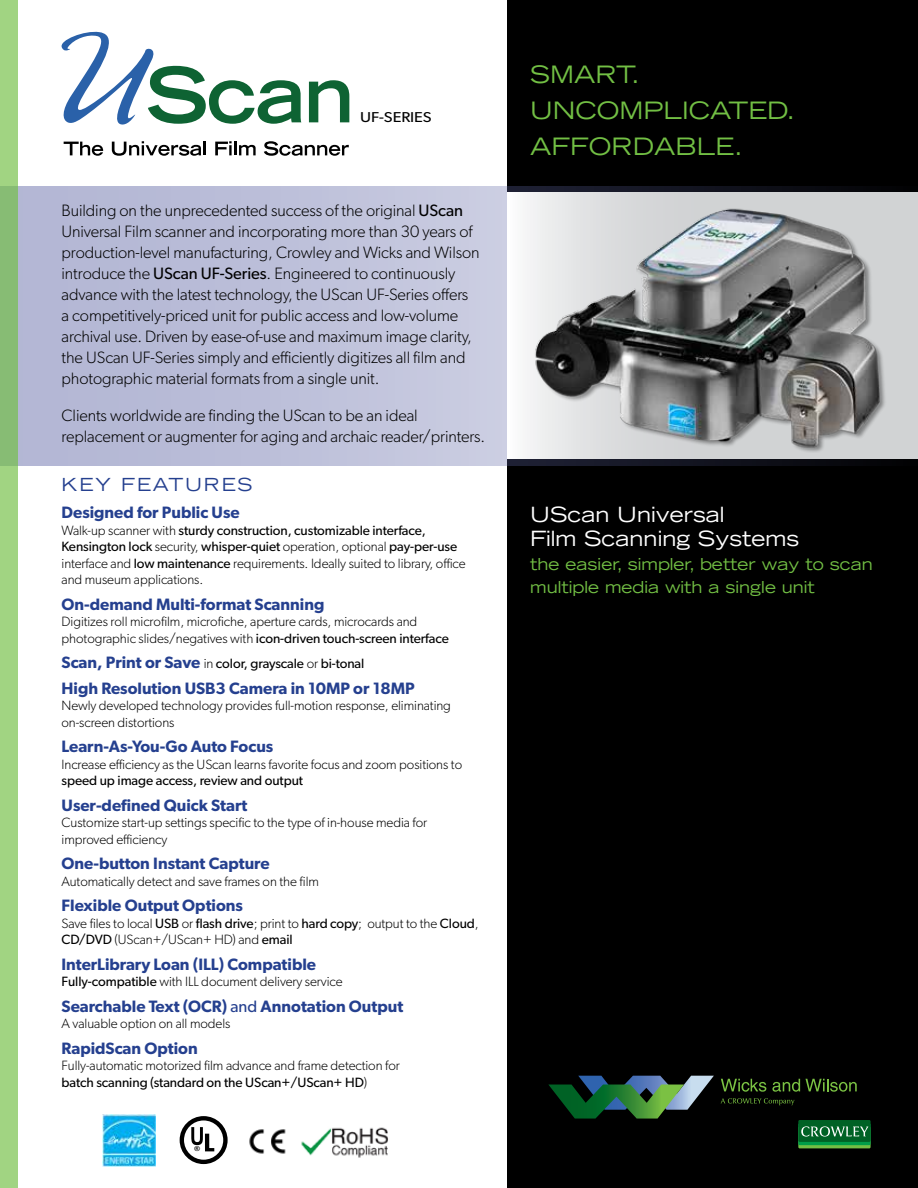
<style>
.page{position:relative;width:918px;height:1188px;background:#fff}
.page>*{position:absolute;margin:0;border:0;box-sizing:border-box;transform-origin:0 0}
.t1{font:expanded 24px/36px "Trade Gothic LH";color:#72bf44}
.t2{font:expanded 21px/24px "Trade Gothic LH";color:#fff}
.t3{font:expanded 18px "Trade Gothic LH";letter-spacing:.1em;color:#25408f}
.t4{font:300 16.5px/21px "Gibson";letter-spacing:-.005em;color:#000}
.t5{font:600 16.5px "Gibson";color:#25408f}
.t6{font:expanded 16.5px/22.5px "Trade Gothic LH";color:#72bf44}
.t7{font:14.4px "Gibson";letter-spacing:-.005em;color:#000;scale:1.15 1}
.t8{font:300 13.5px/16.5px "Gibson";letter-spacing:-.005em;color:#000}
.t9{font:13.5px "Gibson";letter-spacing:-.005em;color:#000}
.t10{font:700 6.75px "Arial Narrow";color:#000;scale:1.33 1}
.s1{font-weight:400}
.s2{font-weight:600;font-size:16.5px;color:#25408f}
.s3{font-weight:300}
</style>
<div class="page">
<div style="left:508px;top:0;width:410px;height:192px;background:#000"></div>
<div style="left:508px;top:459px;width:410px;height:729px;background:#000"></div>
<svg style="left:62px;top:32px;width:239px;height:93px"></svg>
<svg style="left:309px;top:80px;width:40px;height:42px"></svg>
<svg style="left:64px;top:142px;width:39px;height:14px"></svg>
<svg style="left:112px;top:141px;width:94px;height:15px"></svg>
<svg style="left:215px;top:141px;width:41px;height:14px"></svg>
<svg style="left:264px;top:141px;width:85px;height:15px"></svg>
<svg style="left:548px;top:1076px;width:166px;height:43px"></svg>
<svg style="left:721px;top:1079px;width:45px;height:13px"></svg>
<svg style="left:772px;top:1079px;width:85px;height:13px"></svg>
<svg style="left:721px;top:1098px;width:74px;height:7px"></svg>
<div style="left:798px;top:1127px;width:73px;height:21px;background:#6bbd44"></div>
<div style="left:798px;top:1123px;width:73px;height:22px;background:#009d48"></div>
<div style="left:798px;top:1120px;width:73px;height:22px;background:#006225"></div>
<svg style="left:801px;top:1126px;width:67px;height:11px"></svg>
<svg style="left:18px;top:186px;width:845px;height:280px;background:#b6b9d3"></svg>
<svg style="left:508px;top:192px;width:410px;height:267px"></svg>
<img style="left:529px;top:198px;width:363px;height:255px">
<svg style="left:0;top:0;width:18px;height:1188px;background:#9ace7e"></svg>
<img style="left:301px;top:1127px;width:88px;height:31px">
<img style="left:102px;top:1114px;width:54px;height:53px">
<img style="left:249px;top:1129px;width:37px;height:25px">
<svg style="left:191px;top:1127px;width:23px;height:24px"></svg>
<div style="left:180px;top:1116px;width:48px;height:48px;border:4px solid #000;border-radius:50%"></div>
<p class="t7" style="left:360px;top:108px;width:64px">UF-SERIES</p>
<p class="t4" style="left:62px;top:199px;width:420px">Building on the unprecedented success of the original <span class="s1">UScan </span>Universal Film scanner and incorporating more than 30 years of production-level manufacturing, Crowley and Wicks and Wilson introduce the <span class="s1">UScan UF-Series</span>. Engineered to continuously advance with the latest technology, the UScan UF-Series offers a competitively-priced unit for public access and low-volume archival use. Driven by ease-of-use and maximum image clarity, the UScan UF-Series simply and efficiently digitizes all film and photographic material formats from a single unit.</p>
<p class="t4" style="left:62px;top:405px;width:425px">Clients worldwide are finding the UScan to be an ideal replacement or augmenter for aging and archaic reader/printers.</p>
<h3 class="t3" style="left:62px;top:473px;width:192px">KEY FEATURES</h3>
<p class="t5" style="left:62px;top:503px;width:180px">Designed for Public Use</p>
<p class="t8" style="left:62px;top:522px;width:406px">Walk-up scanner with <span class="s1">sturdy construction, customizable interface, Kensington lock</span> security, <span class="s1">whisper-quiet</span> operation, optional <span class="s1">pay-per-use </span>interface and <span class="s1">low maintenance</span> requirements. Ideally suited to library, office and museum applications.</p>
<p class="t5" style="left:62px;top:594px;width:264px">On-demand Multi-format Scanning</p>
<p class="t8" style="left:62px;top:613px;width:389px">Digitizes roll microfilm, microfiche, aperture cards, microcards and photographic slides/negatives with <span class="s1">icon-driven touch-screen interface</span></p>
<p class="t9" style="left:62px;top:656px;width:304px"><span class="s2">Scan, Print or Save</span> <span class="s3">in</span> color, grayscale <span class="s3">or</span> bi-tonal</p>
<p class="t5" style="left:62px;top:678px;width:355px">High Resolution USB3 Camera in 10MP or 18MP</p>
<p class="t8" style="left:62px;top:697px;width:391px">Newly developed technology provides full-motion response, eliminating on-screen distortions</p>
<p class="t5" style="left:62px;top:737px;width:213px">Learn-As-You-Go Auto Focus</p>
<p class="t8" style="left:62px;top:756px;width:402px">Increase efficiency as the UScan learns favorite focus and zoom positions to</p>
<p class="t9" style="left:62px;top:773px;width:243px">speed up image access, review and output</p>
<p class="t5" style="left:62px;top:795px;width:187px">User-defined Quick Start</p>
<p class="t8" style="left:62px;top:814px;width:367px">Customize start-up settings specific to the type of in-house media for improved efficiency</p>
<p class="t5" style="left:62px;top:854px;width:210px">One-button Instant Capture</p>
<p class="t8" style="left:62px;top:873px;width:259px">Automatically detect and save frames on the film</p>
<p class="t5" style="left:62px;top:896px;width:183px">Flexible Output Options</p>
<p class="t8" style="left:62px;top:915px;width:419px">Save files to local <span class="s1">USB</span> or <span class="s1">flash drive</span>; print to <span class="s1">hard copy</span>; output to the <span class="s1">Cloud</span>,<br><span class="s1">CD/DVD</span> (UScan+/UScan+ HD) and <span class="s1">email</span></p>
<p class="t5" style="left:62px;top:954px;width:256px">InterLibrary Loan (ILL) Compatible</p>
<p class="t8" style="left:62px;top:973px;width:283px"><span class="s1">Fully-compatible</span> with ILL document delivery service</p>
<p class="t5" style="left:62px;top:996px;width:343px">Searchable Text (OCR) <span class="s1">and</span> Annotation Output</p>
<p class="t8" style="left:62px;top:1015px;width:170px">A valuable option on all models</p>
<p class="t5" style="left:62px;top:1038px;width:138px">RapidScan Option</p>
<p class="t8" style="left:62px;top:1057px;width:340px">Fully-automatic motorized film advance and frame detection for <span class="s1">batch scanning (standard on the UScan+/UScan+ HD</span>)</p>
<p class="t10" style="left:194px;top:1144px;width:6px">®</p>
<h1 class="t1" style="left:530px;top:56px;width:266px">SMART.<br>UNCOMPLICATED.<br>AFFORDABLE.</h1>
<h2 class="t2" style="left:530px;top:502px;width:271px">UScan Universal<br>Film Scanning Systems</h2>
<p class="t6" style="left:530px;top:553px;width:344px">the easier, simpler, better way to scan multiple media with a single unit</p>
</div>
